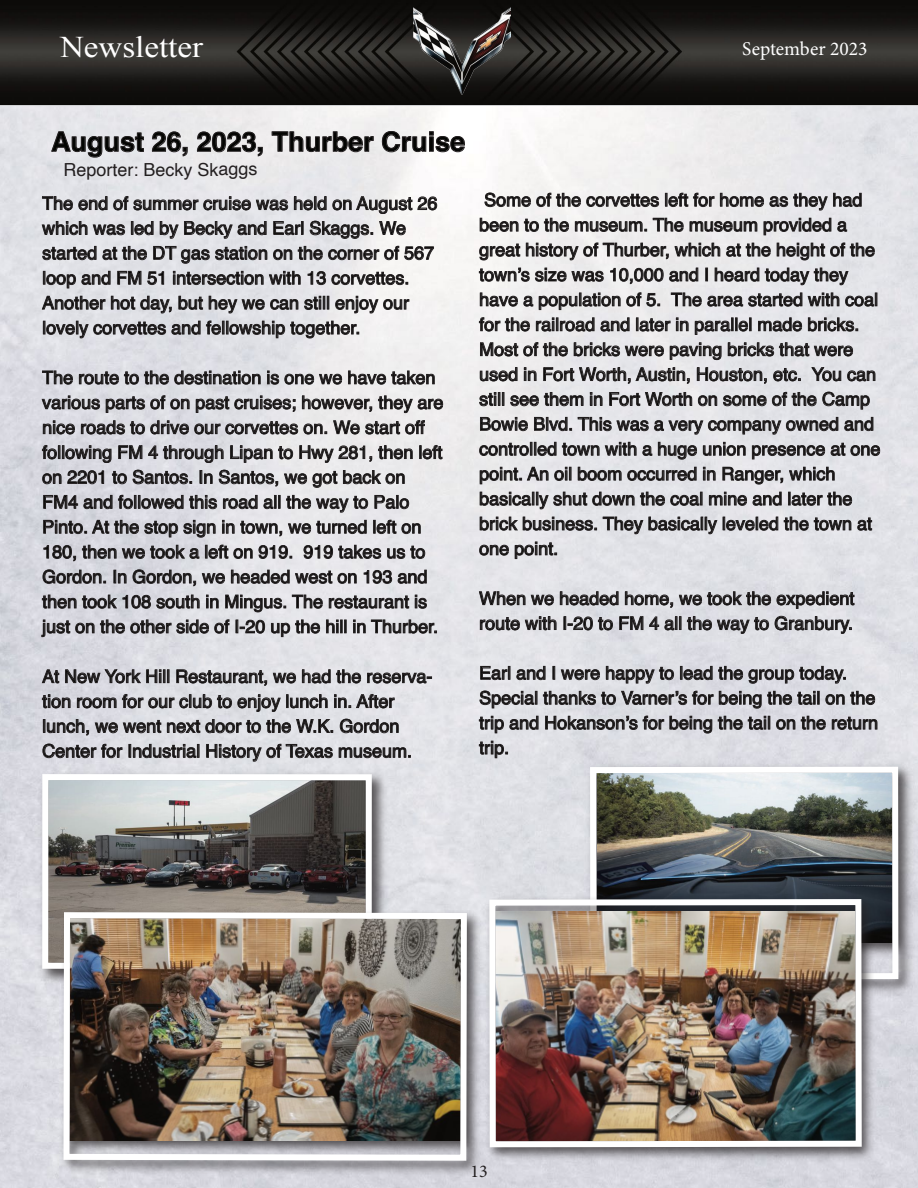
<style>
.page{position:relative;width:918px;height:1188px;background:#fff}
.page>*{position:absolute;margin:0;border:0;box-sizing:border-box;transform-origin:0 0}
.t1{font:30px "Times New Roman";color:#fff;scale:1.1 1}
.t2{font:700 27px "Helvetica";color:#040503}
.t3{font:19.5px "Minion Pro";color:#fff}
.t4{font:18px/24.9px "Helvetica";color:#040503}
.t5{font:18px "Helvetica";letter-spacing:-.005em;color:#231f20}
.t6{font:18px "Minion Pro";color:#231f20}
</style>
<div class="page">
<img style="left:0;top:0;width:918px;height:105px">
<img style="left:414px;top:8px;width:96px;height:87px">
<img style="left:36px;top:768px;width:355px;height:220px">
<img style="left:49px;top:781px;width:316px;height:181px">
<div style="left:42px;top:774px;width:330px;height:195px;border:6px solid #fff"></div>
<img style="left:583px;top:760px;width:335px;height:239px">
<img style="left:597px;top:774px;width:294px;height:168px">
<div style="left:590px;top:767px;width:308px;height:212px;border:6px solid #fff"></div>
<img style="left:57px;top:905px;width:429px;height:275px">
<img style="left:60px;top:909px;width:410px;height:255px">
<img style="left:482px;top:892px;width:399px;height:274px">
<img style="left:486px;top:896px;width:379px;height:254px">
<h1 class="t1" style="left:60px;top:30px;width:131px">Newsletter</h1>
<p class="t3" style="left:742px;top:37px;width:127px">September 2023</p>
<h2 class="t2" style="left:51px;top:130px;width:416px">August 26, 2023, Thurber Cruise</h2>
<p class="t5" style="left:64px;top:162px;width:196px">Reporter: Becky Skaggs</p>
<p class="t4" style="left:42px;top:192px;width:397px">The end of summer cruise was held on August 26 which was led by Becky and Earl Skaggs. We started at the DT gas station on the corner of 567 loop and FM 51 intersection with 13 corvettes.<br>Another hot day, but hey we can still enjoy our lovely corvettes and fellowship together.</p>
<p class="t4" style="left:42px;top:367px;width:403px">The route to the destination is one we have taken various parts of on past cruises; however, they are nice roads to drive our corvettes on. We start off following FM 4 through Lipan to Hwy 281, then left on 2201 to Santos. In Santos, we got back on FM4 and followed this road all the way to Palo Pinto. At the stop sign in town, we turned left on 180, then we took a left on 919. 919 takes us to Gordon. In Gordon, we headed west on 193 and then took 108 south in Mingus. The restaurant is just on the other side of I-20 up the hill in Thurber.</p>
<p class="t4" style="left:42px;top:665px;width:392px">At New York Hill Restaurant, we had the reserva&shy;tion room for our club to enjoy lunch in. After lunch, we went next door to the W.K. Gordon Center for Industrial History of Texas museum.</p>
<p class="t4" style="left:479px;top:189px;width:403px">Some of the corvettes left for home as they had been to the museum. The museum provided a great history of Thurber, which at the height of the town’s size was 10,000 and I heard today they have a population of 5. The area started with coal for the railroad and later in parallel made bricks.<br>Most of the bricks were paving bricks that were used in Fort Worth, Austin, Houston, etc. You can still see them in Fort Worth on some of the Camp Bowie Blvd. This was a very company owned and controlled town with a huge union presence at one point. An oil boom occurred in Ranger, which basically shut down the coal mine and later the brick business. They basically leveled the town at one point.</p>
<p class="t4" style="left:479px;top:587px;width:377px">When we headed home, we took the expedient route with I-20 to FM 4 all the way to Granbury.</p>
<p class="t4" style="left:479px;top:662px;width:400px">Earl and I were happy to lead the group today.<br>Special thanks to Varner’s for being the tail on the trip and Hokanson’s for being the tail on the return trip.</p>
<p class="t6" style="left:471px;top:1160px;width:19px">13</p>
</div>
